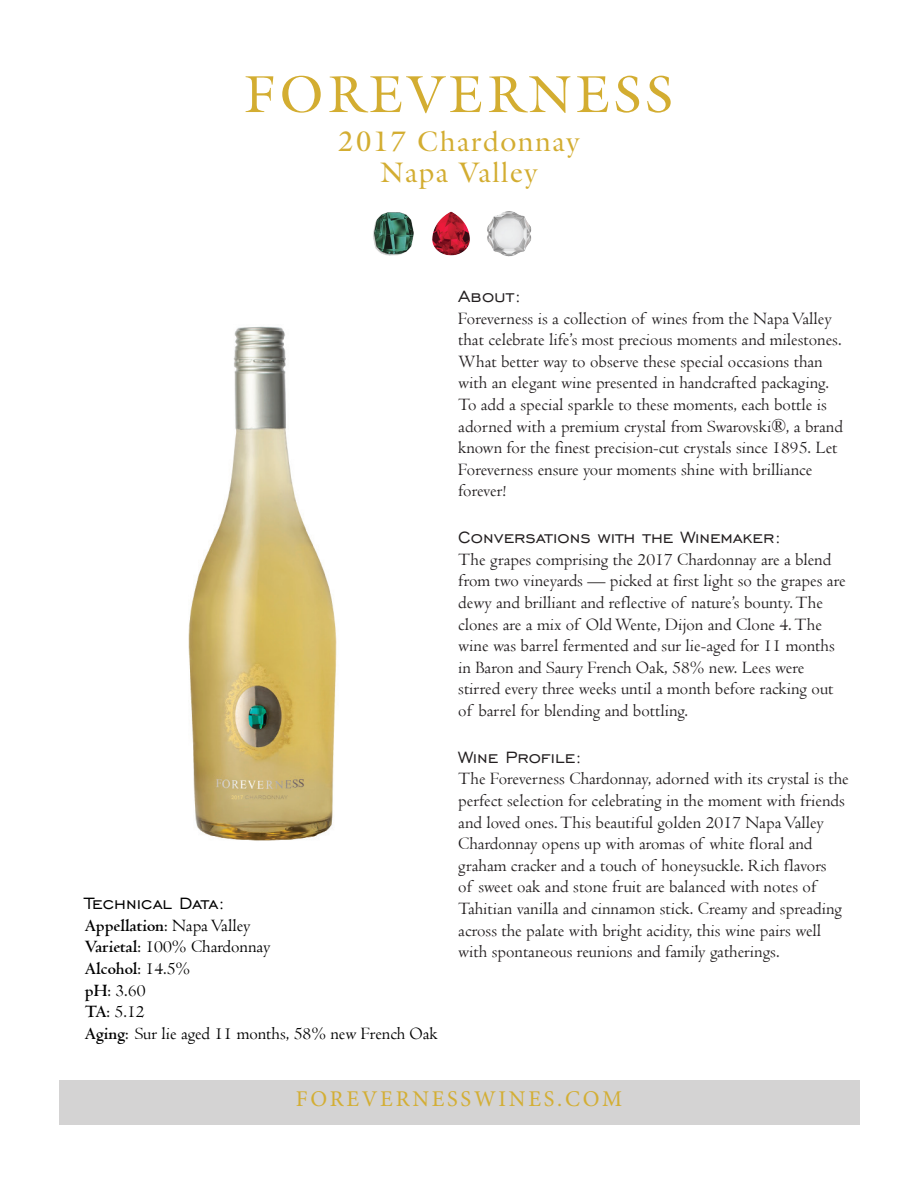
<style>
.page{position:relative;width:918px;height:1188px;background:#fff}
.page>*{position:absolute;margin:0;border:0;box-sizing:border-box;transform-origin:0 0}
.t1{font:52.5px "Galliard Std";letter-spacing:.08em;color:#d3ad31}
.t2{font:28.5px/31.5px "Galliard Std";letter-spacing:.05em;color:#d3ad31;text-align:center}
.t3{font:22.5px "Minion Pro";letter-spacing:.12em;color:#d3ae34}
.t4{font:21px "Engravers Gothic BT";color:#231f20}
.t5{font:21px "Engravers Gothic BT";color:#000}
.t6{font:18px/21.6px "Centaur";color:#231f20}
.t7{font:18px/21.6px "Centaur";color:#000}
.s1{font-weight:700}
</style>
<div class="page">
<img style="left:373px;top:212px;width:41px;height:43px">
<img style="left:432px;top:211px;width:38px;height:45px">
<img style="left:487px;top:211px;width:45px;height:46px">
<div style="left:59px;top:1080px;width:800px;height:45px;background:#d4d3d3"></div>
<img style="left:188px;top:326px;width:149px;height:515px">
<h1 class="t1" style="left:245px;top:61px;width:430px">FOREVERNESS</h1>
<h2 class="t2" style="left:338px;top:125px;width:243px">2017 Chardonnay<br>Napa Valley</h2>
<p class="t5" style="left:85px;top:892px;width:142px">Technical Data:</p>
<p class="t7" style="left:85px;top:914px;width:354px"><span class="s1">Appellation</span>: Napa Valley<br><span class="s1">Varietal</span>: 100% Chardonnay<br><span class="s1">Alcohol</span>: 14.5%<br><span class="s1">pH</span>: 3.60<br><span class="s1">TA</span>: 5.12<br><span class="s1">Aging</span>: Sur lie aged 11 months, 58% new French Oak</p>
<p class="t4" style="left:458px;top:285px;width:65px">About:</p>
<p class="t6" style="left:458px;top:307px;width:386px">Foreverness is a collection of wines from the Napa Valley that celebrate life’s most precious moments and milestones.<br>What better way to observe these special occasions than with an elegant wine presented in handcrafted packaging.<br>To add a special sparkle to these moments, each bottle is adorned with a premium crystal from Swarovski®, a brand known for the finest precision-cut crystals since 1895. Let Foreverness ensure your moments shine with brilliance forever!</p>
<p class="t4" style="left:458px;top:526px;width:325px">Conversations with the Winemaker:</p>
<p class="t6" style="left:458px;top:548px;width:389px">The grapes comprising the 2017 Chardonnay are a blend from two vineyards — picked at first light so the grapes are dewy and brilliant and reflective of nature’s bounty. The clones are a mix of Old Wente, Dijon and Clone 4. The wine was barrel fermented and sur lie-aged for 11 months in Baron and Saury French Oak, 58% new. Lees were stirred every three weeks until a month before racking out of barrel for blending and bottling.</p>
<p class="t4" style="left:458px;top:745px;width:126px">Wine Profile:</p>
<p class="t6" style="left:458px;top:768px;width:392px">The Foreverness Chardonnay, adorned with its crystal is the perfect selection for celebrating in the moment with friends and loved ones. This beautiful golden 2017 Napa Valley Chardonnay opens up with aromas of white floral and graham cracker and a touch of honeysuckle. Rich flavors<br>of sweet oak and stone fruit are balanced with notes of Tahitian vanilla and cinnamon stick. Creamy and spreading across the palate with bright acidity, this wine pairs well with spontaneous reunions and family gatherings.</p>
<p class="t3" style="left:296px;top:1084px;width:328px">FOREVERNESSWINES.COM</p>
</div>
